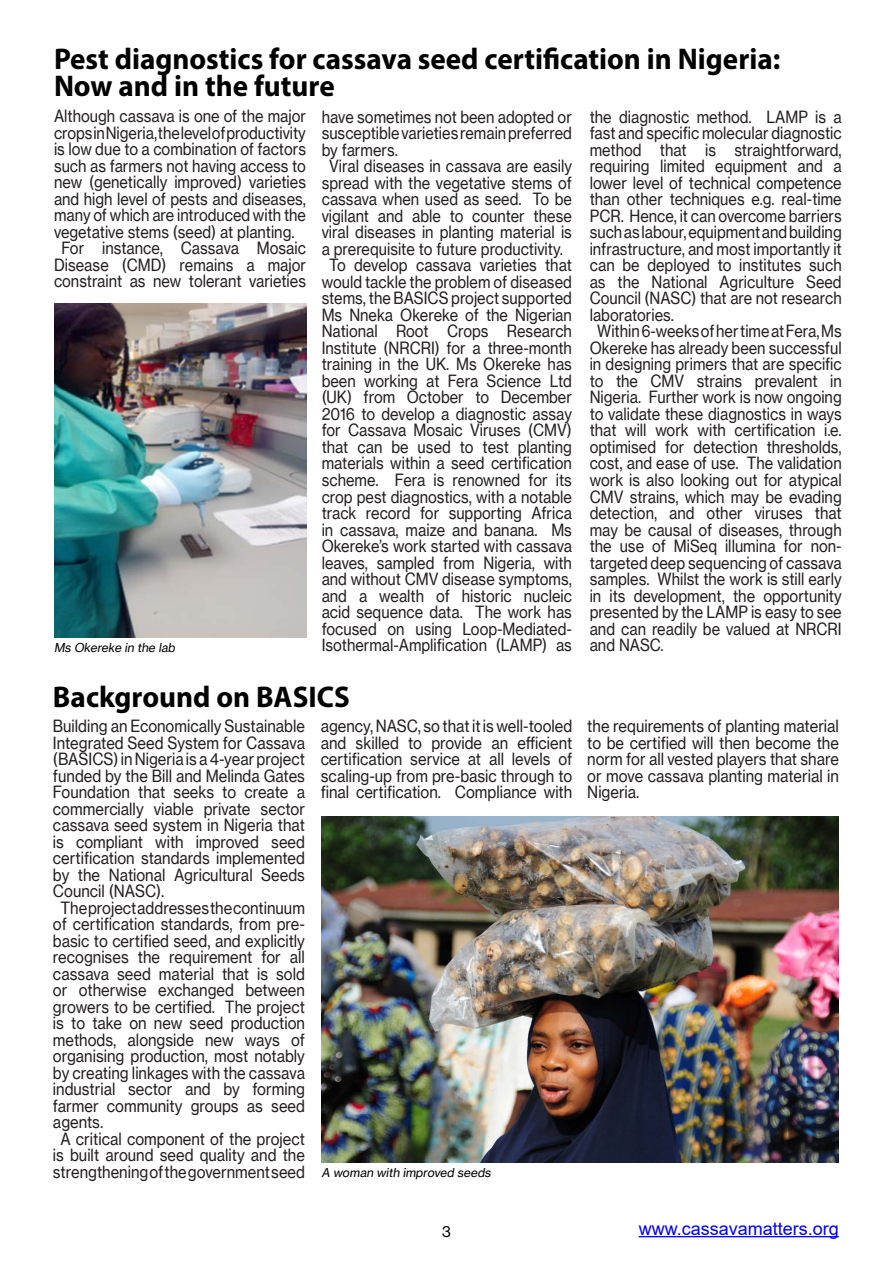
<style>
.page{position:relative;width:893px;height:1263px;background:#fff}
.page>*{position:absolute;margin:0;border:0;box-sizing:border-box;transform-origin:0 0}
.Body_text{font:700 30px/27px "Myriad Pro";color:#000}
.t1{font:18px "Arial";color:#00f}
.Body_text_with_inden{font:16.5px/16.5px "N Haas Grotesk TX Pro";color:#231f20;text-align:justify;scale:.89 1}
.Body_text_with_inden-2{font:16.5px/16.5px "N Haas Grotesk TX Pro";color:#231f20;text-align:justify;scale:.9 1}
.Body_text-2{font:15px "N Haas Grotesk TX Pro";color:#000;scale:.95 1}
.Body_text-3{font:italic 12px "N Haas Grotesk TX Pro";color:#000}
</style>
<div class="page">
<hr style="left:639px;top:1236px;width:200px;height:1px;background:#00f">
<img style="left:54px;top:304px;width:252px;height:333px">
<img style="left:321px;top:817px;width:518px;height:345px">
<p class="Body_text" style="left:54px;top:45px;width:728px">Pest diagnostics for cassava seed certification in Nigeria:<br>Now and in the future</p>
<p class="Body_text_with_inden" style="left:54px;top:108px;width:285px">Although cassava is one of the major crops in Nigeria, the level of productivity is low due to a combination of factors such as farmers not having access to new (genetically improved) varieties and high level of pests and diseases, many of which are introduced with the vegetative stems (seed) at planting.</p>
<p class="Body_text_with_inden" style="left:54px;top:240px;width:285px;text-align:center">For instance, Cassava Mosaic<br>Disease (CMD) remains a major constraint as new tolerant varieties</p>
<p class="Body_text-3" style="left:54px;top:640px;width:125px">Ms Okereke in the lab</p>
<p class="Body_text_with_inden" style="left:322px;top:109px;width:283px">have sometimes not been adopted or susceptible varieties remain preferred by farmers.</p>
<p class="Body_text_with_inden" style="left:322px;top:158px;width:283px;text-align:center">Viral diseases in cassava are easily spread with the vegetative stems of cassava when used as seed. To be vigilant and able to counter these viral diseases in planting material is a prerequisite to future productivity.</p>
<p class="Body_text_with_inden" style="left:322px;top:257px;width:283px;text-align:center">To develop cassava varieties that would tackle the problem of diseased stems, the BASICS project supported Ms Nneka Okereke of the Nigerian National Root Crops Research Institute (NRCRI) for a three-month training in the UK. Ms Okereke has been working at Fera Science Ltd (UK) from October to December 2016 to develop a diagnostic assay for Cassava Mosaic Viruses (CMV) that can be used to test planting materials within a seed certification scheme. Fera is renowned for its crop pest diagnostics, with a notable track record for supporting Africa in cassava, maize and banana. Ms Okereke’s work started with cassava leaves, sampled from Nigeria, with and without CMV disease symptoms, and a wealth of historic nucleic acid sequence data. The work has focused on using Loop-Mediated-Isothermal-Amplification (LAMP) as</p>
<p class="Body_text" style="left:53px;top:682px;width:298px">Background on BASICS</p>
<p class="Body_text_with_inden" style="left:590px;top:109px;width:285px">the diagnostic method. LAMP is a fast and specific molecular diagnostic method that is straightforward, requiring limited equipment and a lower level of technical competence than other techniques e.g. real-time PCR. Hence, it can overcome barriers such as labour, equipment and building infrastructure, and most importantly it can be deployed to institutes such as the National Agriculture Seed Council (NASC) that are not research laboratories.</p>
<p class="Body_text_with_inden" style="left:590px;top:323px;width:285px;text-indent:8px">Within 6-weeks of her time at Fera, Ms Okereke has already been successful in designing primers that are specific to the CMV strains prevalent in Nigeria. Further work is now ongoing to validate these diagnostics in ways that will work with certification i.e. optimised for detection thresholds, cost, and ease of use. The validation work is also looking out for atypical CMV strains, which may be evading detection, and other viruses that may be causal of diseases, through the use of MiSeq illumina for non&shy;targeted deep sequencing of cassava samples. Whilst the work is still early in its development, the opportunity presented by the LAMP is easy to see and can readily be valued at NRCRI and NASC.</p>
<p class="Body_text_with_inden-2" style="left:53px;top:718px;width:282px">Building an Economically Sustainable Integrated Seed System for Cassava (BASICS) in Nigeria is a 4-year project funded by the Bill and Melinda Gates Foundation that seeks to create a commercially viable private sector cassava seed system in Nigeria that is compliant with improved seed certification standards implemented by the National Agricultural Seeds Council (NASC).</p>
<p class="Body_text_with_inden-2" style="left:53px;top:899px;width:282px;text-indent:8px">The project addresses the continuum of certification standards, from pre&shy;basic to certified seed, and explicitly recognises the requirement for all cassava seed material that is sold or otherwise exchanged between growers to be certified. The project is to take on new seed production methods, alongside new ways of organising production, most notably by creating linkages with the cassava industrial sector and by forming farmer community groups as seed agents.</p>
<p class="Body_text_with_inden-2" style="left:53px;top:1130px;width:282px;text-align:center">A critical component of the project is built around seed quality and the strengthening of the government seed</p>
<p class="Body_text_with_inden-2" style="left:321px;top:718px;width:281px">agency, NASC, so that it is well-tooled and skilled to provide an efficient certification service at all levels of scaling-up from pre-basic through to final certification. Compliance with</p>
<p class="Body_text_with_inden-2" style="left:587px;top:718px;width:281px">the requirements of planting material to be certified will then become the norm for all vested players that share or move cassava planting material in Nigeria.</p>
<p class="Body_text-3" style="left:321px;top:1165px;width:173px">A woman with improved seeds</p>
<p class="Body_text-2" style="left:442px;top:1222px;width:11px">3</p>
<p class="t1" style="left:639px;top:1216px;width:202px">www.cassavamatters.org</p>
</div>
